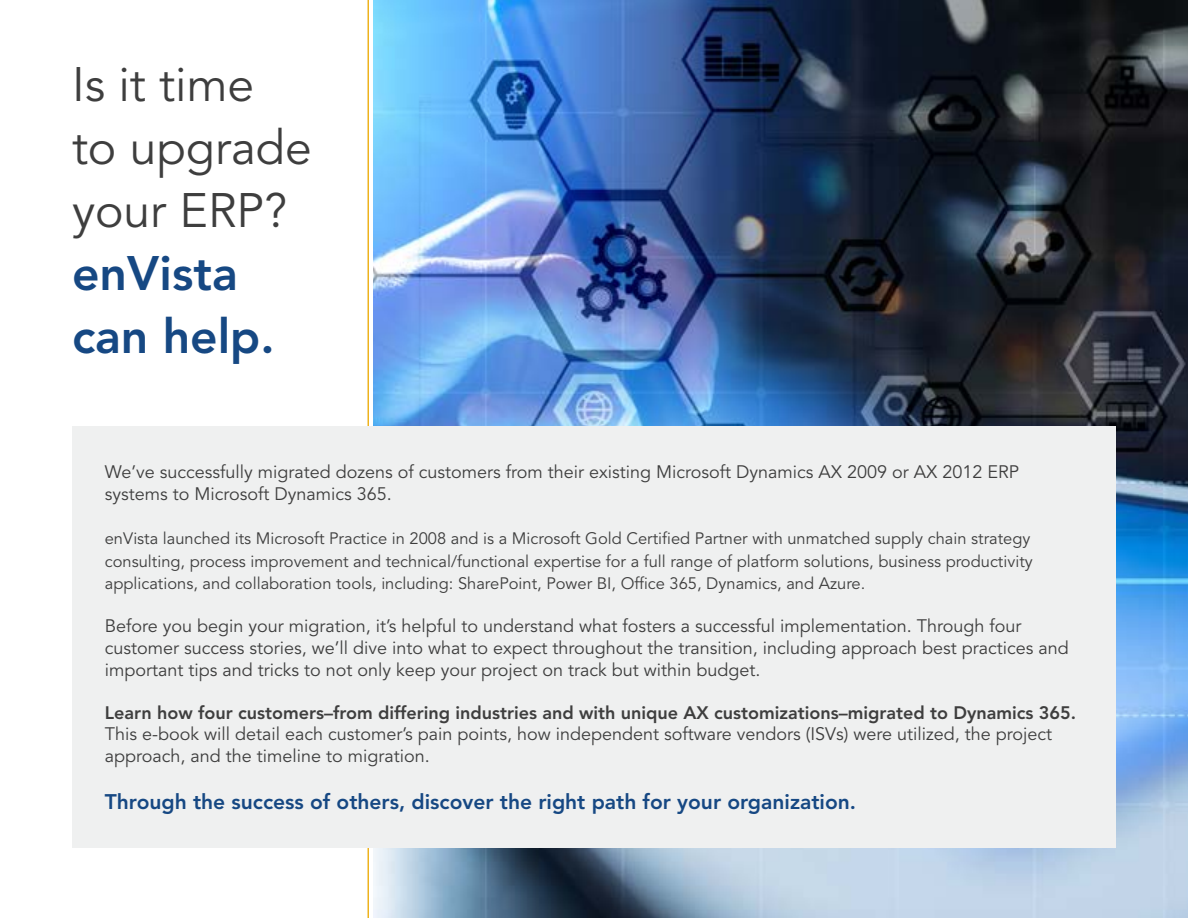
<style>
.page{position:relative;width:1188px;height:918px;background:#fff}
.page>*{position:absolute;margin:0;border:0;box-sizing:border-box;transform-origin:0 0}
.t1{font:48px/63px "Avenir LT Pro";color:#3e3e3e}
.t2{font:800 48px/63px "Avenir LT Pro";color:#164883}
.t3{font:800 21px "Avenir LT Pro";color:#164883}
.t4{font:18px/21.6px "Avenir LT Pro";color:#3e3e3e}
.t5{font:800 18px "Avenir LT Pro";color:#3e3e3e}
.t6{font:16.5px/22.5px "Avenir LT Pro";color:#3e3e3e}
</style>
<div class="page">
<hr style="left:368px;top:0;width:1px;height:918px;background:#eeb31e">
<img style="left:374px;top:0;width:814px;height:918px">
<div style="left:72px;top:426px;width:1044px;height:422px;background:#eff0f0"></div>
<h1 class="t1" style="left:72px;top:54px;width:241px">Is it time<br>to upgrade your ERP?</h1>
<h1 class="t2" style="left:72px;top:242px;width:204px">enVista can help.</h1>
<p class="t4" style="left:105px;top:462px;width:916px">We’ve successfully migrated dozens of customers from their existing Microsoft Dynamics AX 2009 or AX 2012 ERP systems to Microsoft Dynamics 365.</p>
<p class="t6" style="left:105px;top:527px;width:929px">enVista launched its Microsoft Practice in 2008 and is a Microsoft Gold Certified Partner with unmatched supply chain strategy consulting, process improvement and technical/functional expertise for a full range of platform solutions, business productivity applications, and collaboration tools, including: SharePoint, Power BI, Office 365, Dynamics, and Azure.</p>
<p class="t4" style="left:105px;top:616px;width:966px">Before you begin your migration, it’s helpful to understand what fosters a successful implementation. Through four customer success stories, we’ll dive into what to expect throughout the transition, including approach best practices and important tips and tricks to not only keep your project on track but within budget.</p>
<p class="t5" style="left:105px;top:702px;width:973px">Learn how four customers–from differing industries and with unique AX customizations–migrated to Dynamics 365.</p>
<p class="t4" style="left:105px;top:724px;width:949px">This e-book will detail each customer’s pain points, how independent software vendors (ISVs) were utilized, the project approach, and the timeline to migration.</p>
<p class="t3" style="left:105px;top:789px;width:753px">Through the success of others, discover the right path for your organization.</p>
</div>
